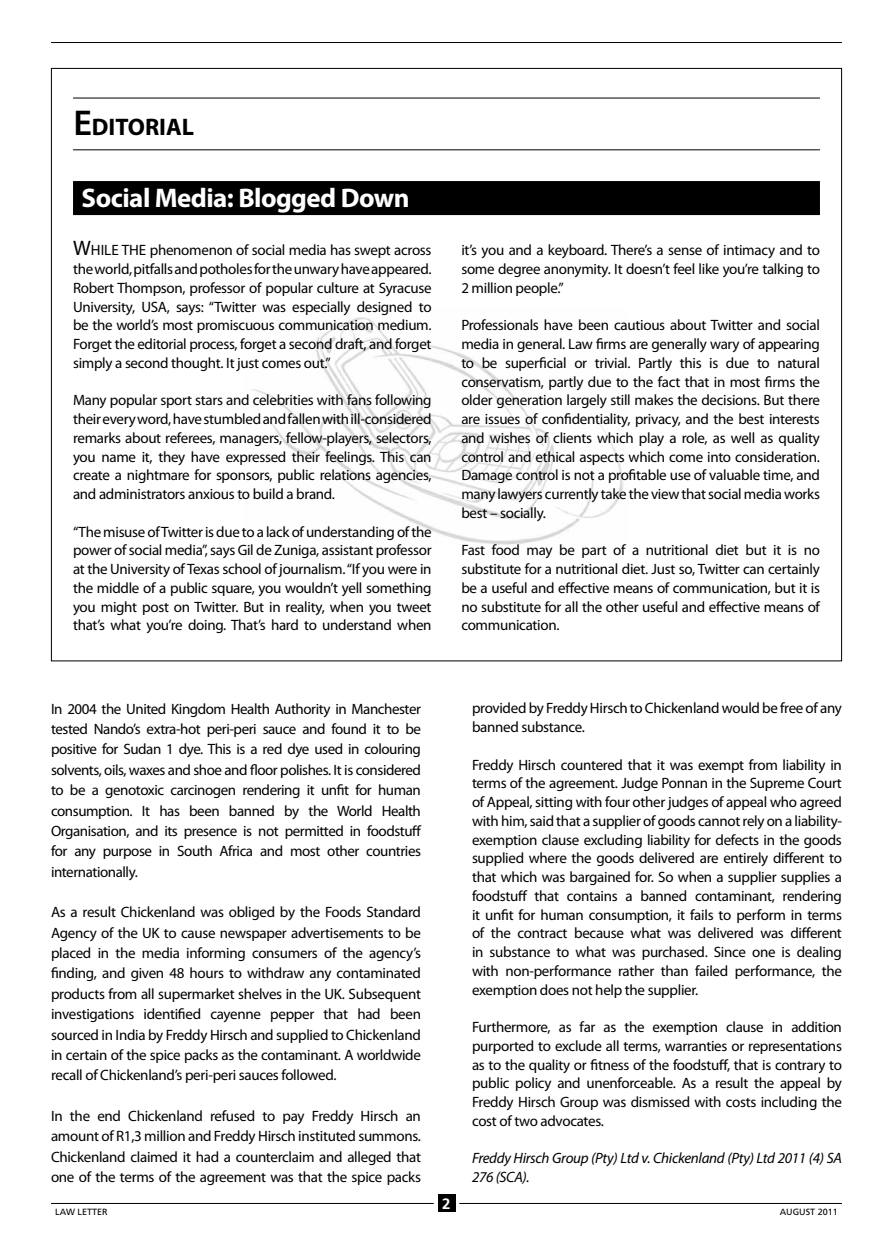
<style>
.page{position:relative;width:893px;height:1246px;background:#fff}
.page>*{position:absolute;margin:0;border:0;box-sizing:border-box;transform-origin:0 0}
.t1{font:700 27px "Myriad Pro";letter-spacing:-.02em;color:#fff}
.t2{font:700 24px "Myriad Pro";color:#000}
.t3{font:15px/18.8px "Myriad Pro";letter-spacing:-.02em;color:#000;text-align:justify}
.t4{font:italic 15px/18.8px "Myriad Pro";letter-spacing:-.02em;color:#000}
.t5{font:700 15px "Frutiger";color:#fff}
.t6{font:9px "Frutiger";color:#000}
.s1{font-weight:600;font-size:36px}
.s2{font-size:21px}
</style>
<div class="page">
<div style="left:438px;top:1195px;width:17px;height:17px;background:#000"></div>
<hr style="left:459px;top:1203px;width:383px;height:1px;background:#000">
<hr style="left:51px;top:1203px;width:383px;height:1px;background:#000">
<hr style="left:51px;top:42px;width:791px;height:1px;background:#000">
<img style="left:250px;top:317px;width:374px;height:228px">
<hr style="left:73px;top:98px;width:747px;height:1px;background:#000">
<hr style="left:73px;top:149px;width:747px;height:1px;background:#000">
<div style="left:73px;top:181px;width:747px;height:34px;background:#000"></div>
<h2 class="t2" style="left:73px;top:113px;width:108px"><span class="s1">E</span>ditorial</h2>
<h1 class="t1" style="left:82px;top:182px;width:330px">Social Media: Blogged Down</h1>
<p class="t3" style="left:73px;top:241px;width:360px"><span class="s2">W</span>h ile the phenomenon of social media has swept across the world, pitfalls and potholes for the unwary have appeared.<br>Robert Thompson, professor of popular culture at Syracuse University, USA, says: “Twitter was especially designed to be the world’s most promiscuous communication medium.<br>Forget the editorial process, forget a second draft, and forget simply a second thought. It just comes out.”</p>
<p class="t3" style="left:73px;top:391px;width:360px">Many popular sport stars and celebrities with fans following their every word, have stumbled and fallen with ill-considered remarks about referees, managers, fellow-players, selectors, you name it, they have expressed their feelings. This can create a nightmare for sponsors, public relations agencies, and administrators anxious to build a brand.</p>
<p class="t3" style="left:73px;top:522px;width:360px">“The misuse of Twitter is due to a lack of understanding of the power of social media”, says Gil de Zuniga, assistant professor at the University of Texas school of journalism. “If you were in the middle of a public square, you wouldn’t yell something you might post on Twitter. But in reality, when you tweet that’s what you’re doing. That’s hard to understand when</p>
<p class="t3" style="left:51px;top:698px;width:372px;line-height:20.4px">I n 2004 the United Kingdom Health Authority in Manchester tested Nando’s extra-hot peri-peri sauce and found it to be positive for Sudan 1 dye. This is a red dye used in colouring solvents, oils, waxes and shoe and floor polishes. It is considered to be a genotoxic carcinogen rendering it unfit for human consumption. It has been banned by the World Health Organisation, and its presence is not permitted in foodstuff for any purpose in South Africa and most other countries internationally.</p>
<p class="t3" style="left:51px;top:902px;width:371px;line-height:20.4px">As a result Chickenland was obliged by the Foods Standard Agency of the UK to cause newspaper advertisements to be placed in the media informing consumers of the agency’s finding, and given 48 hours to withdraw any contaminated products from all supermarket shelves in the UK. Subsequent investigations identified cayenne pepper that had been sourced in I ndia by Freddy Hirsch and supplied to Chickenland in certain of the spice packs as the contaminant. A worldwide recall of Chickenland’s peri-peri sauces followed.</p>
<p class="t3" style="left:51px;top:1105px;width:371px;line-height:20.4px">I n the end Chickenland refused to pay Freddy Hirsch an amount of R1,3 million and Freddy Hirsch instituted summons.<br>Chickenland claimed it had a counterclaim and alleged that one of the terms of the agreement was that the spice packs</p>
<p class="t3" style="left:461px;top:241px;width:360px">it’s you and a keyboard. There’s a sense of intimacy and to some degree anonymity. It doesn’t feel like you’re talking to 2 million people.”</p>
<p class="t3" style="left:461px;top:316px;width:360px">Professionals have been cautious about Twitter and social media in general. Law firms are generally wary of appearing to be superficial or trivial. Partly this is due to natural conservatism, partly due to the fact that in most firms the older generation largely still makes the decisions. But there are issues of confidentiality, privacy, and the best interests and wishes of clients which play a role, as well as quality control and ethical aspects which come into consideration.<br>Damage control is not a profitable use of valuable time, and many lawyers currently take the view that social media works best – socially.</p>
<p class="t3" style="left:461px;top:541px;width:360px">Fast food may be part of a nutritional diet but it is no substitute for a nutritional diet. Just so, Twitter can certainly be a useful and effective means of communication, but it is no substitute for all the other useful and effective means of communication.</p>
<p class="t3" style="left:472px;top:699px;width:371px">provided by Freddy Hirsch to Chickenland would be free of any banned substance.</p>
<p class="t3" style="left:472px;top:755px;width:371px">Freddy Hirsch countered that it was exempt from liability in terms of the agreement. Judge Ponnan in the Supreme Court of Appeal, sitting with four other judges of appeal who agreed with him, said that a supplier of goods cannot rely on a liability&shy;exemption clause excluding liability for defects in the goods supplied where the goods delivered are entirely different to that which was bargained for. So when a supplier supplies a foodstuff that contains a banned contaminant, rendering it unfit for human consumption, it fails to perform in terms of the contract because what was delivered was different in substance to what was purchased. Since one is dealing with non-performance rather than failed performance, the exemption does not help the supplier.</p>
<p class="t3" style="left:472px;top:1017px;width:371px">Furthermore, as far as the exemption clause in addition purported to exclude all terms, warranties or representations as to the quality or fitness of the foodstuff, that is contrary to public policy and unenforceable. As a result the appeal by Freddy Hirsch Group was dismissed with costs including the cost of two advocates.</p>
<p class="t4" style="left:472px;top:1149px;width:371px">Freddy Hirsch Group (Pty) Ltd v. Chickenland (Pty) Ltd 2011 (4) SA<br>276 (SCA).</p>
<p class="t5" style="left:442px;top:1195px;width:10px">2</p>
<p class="t6" style="left:55px;top:1206px;width:54px">LAW LETTER</p>
<p class="t6" style="left:780px;top:1206px;width:60px">AUGUST 2011</p>
</div>
